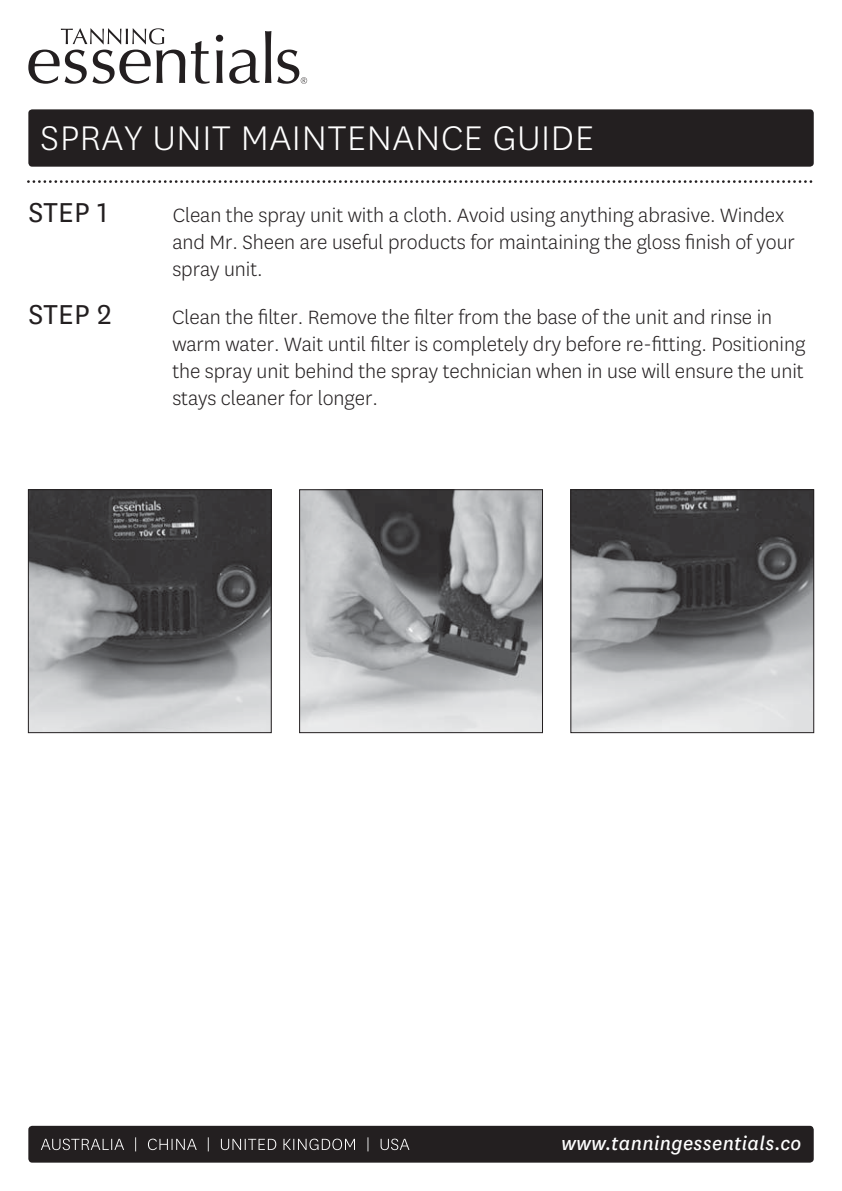
<style>
.page{position:relative;width:842px;height:1191px;background:#fff}
.page>*{position:absolute;margin:0;border:0;box-sizing:border-box;transform-origin:0 0}
.t1{font:300 40px "National";letter-spacing:.02em;color:#fff}
.t2{font:32px "National";letter-spacing:.01em;color:#231f20}
.t3{font:300 22.4px/27px "National";letter-spacing:-.005em;color:#231f20}
.t4{font:italic 21.6px "National";letter-spacing:.02em;color:#fff}
</style>
<div class="page">
<svg style="left:61px;top:28px;width:103px;height:16px"></svg>
<svg style="left:28px;top:50px;width:157px;height:34px"></svg>
<svg style="left:191px;top:41px;width:19px;height:43px"></svg>
<svg style="left:216px;top:35px;width:7px;height:7px"></svg>
<svg style="left:216px;top:50px;width:7px;height:33px"></svg>
<svg style="left:229px;top:31px;width:42px;height:53px"></svg>
<svg style="left:277px;top:50px;width:30px;height:34px"></svg>
<div style="left:28px;top:109px;width:786px;height:58px;background:#231f20;border-radius:4px"></div>
<svg style="left:28px;top:180px;width:785px;height:3px"></svg>
<div style="left:28px;top:1125px;width:786px;height:37px;background:#231f20;border-radius:4px"></div>
<svg style="left:41px;top:1137px;width:368px;height:14px"></svg>
<img style="left:30px;top:491px;width:239px;height:240px">
<div style="left:28px;top:489px;width:243px;height:244px;border:1px solid #231f20"></div>
<img style="left:301px;top:491px;width:240px;height:240px">
<div style="left:299px;top:489px;width:244px;height:244px;border:1px solid #231f20"></div>
<img style="left:572px;top:491px;width:240px;height:240px">
<div style="left:570px;top:489px;width:244px;height:244px;border:1px solid #231f20"></div>
<h1 class="t1" style="left:41px;top:121px;width:555px">SPRAY UNIT MAINTENANCE GUIDE</h1>
<h2 class="t2" style="left:28px;top:192px;width:81px">STEP 1</h2>
<p class="t3" style="left:172px;top:203px;width:624px">Clean the spray unit with a cloth. Avoid using anything abrasive. Windex and Mr. Sheen are useful products for maintaining the gloss finish of your spray unit.</p>
<h2 class="t2" style="left:28px;top:294px;width:85px">STEP 2</h2>
<p class="t3" style="left:172px;top:305px;width:634px">Clean the filter. Remove the filter from the base of the unit and rinse in warm water. Wait until filter is completely dry before re-fitting. Positioning the spray unit behind the spray technician when in use will ensure the unit stays cleaner for longer.</p>
<p class="t4" style="left:561px;top:1135px;width:241px">www.tanningessentials.co</p>
</div>
